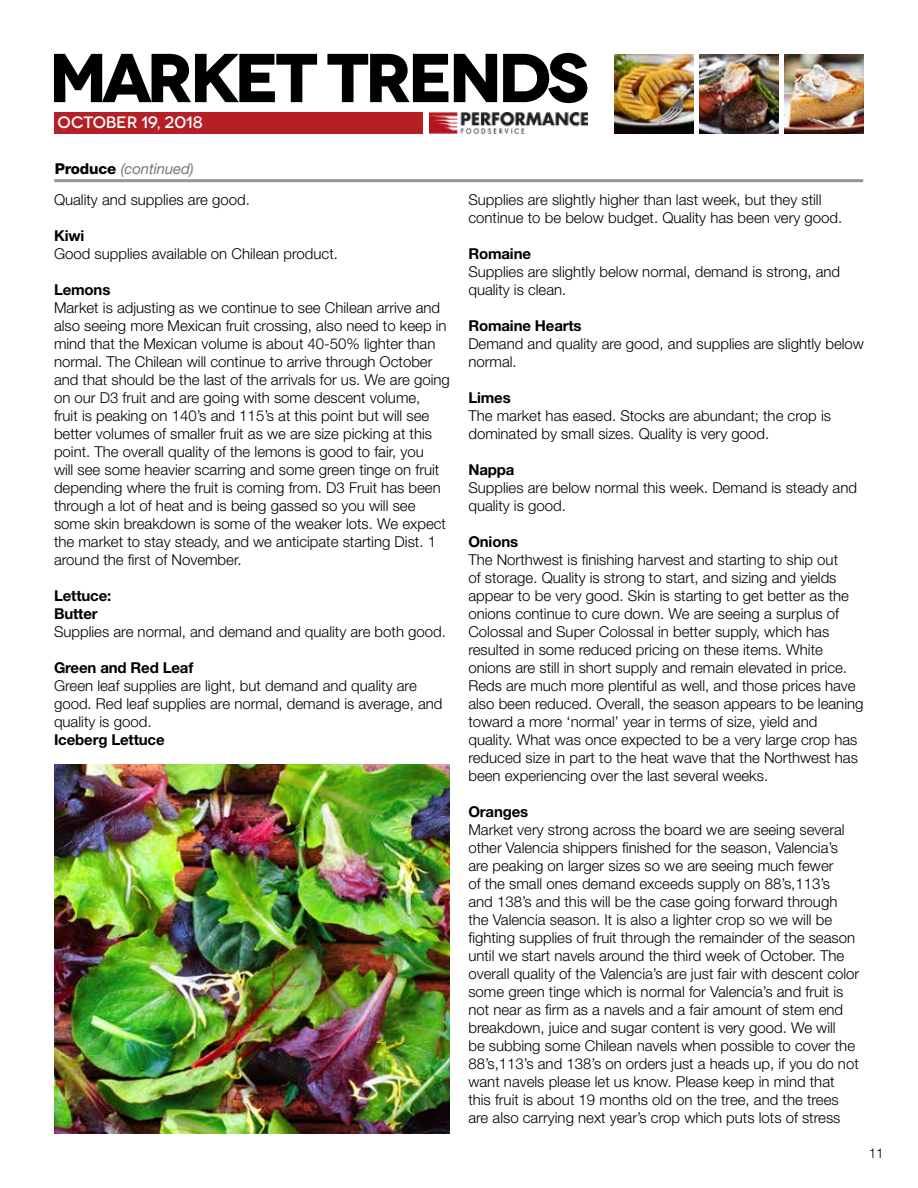
<style>
.page{position:relative;width:918px;height:1188px;background:#fff}
.page>*{position:absolute;margin:0;border:0;box-sizing:border-box;transform-origin:0 0}
.t1{font:700 69px "Novecentowide";letter-spacing:-.07em;color:#000}
.t2{font:500 16.5px "Novecentowide";letter-spacing:-.01em;color:#fff}
.t3{font:300 15px/18px "Helvetica Neue";color:#000}
.t4{font:700 15px/18px "Helvetica Neue";letter-spacing:-.01em;color:#000}
.t5{font:300 13.5px "Helvetica Neue";color:#000}
.s1{font-weight:800}
.s2{font-weight:400;font-style:italic;color:#77787b}
</style>
<div class="page">
<div style="left:55px;top:112px;width:368px;height:21px;background:#b42025"></div>
<img style="left:430px;top:112px;width:158px;height:21px">
<img style="left:614px;top:54px;width:80px;height:79px">
<img style="left:785px;top:54px;width:79px;height:79px">
<img style="left:699px;top:54px;width:80px;height:79px">
<hr style="left:54px;top:179px;width:809px;height:3px;background:#939598">
<img style="left:54px;top:765px;width:396px;height:369px">
<h1 class="t1" style="left:49px;top:35px;width:542px">MARKET TRENDS</h1>
<p class="t2" style="left:58px;top:113px;width:147px">OCTOBER 19, 2018</p>
<p class="t3" style="left:54px;top:153px;width:197px;line-height:31px"><span class="s1">Produce</span> <span class="s2">(continued)<br></span>Quality and supplies are good.</p>
<p class="t4" style="left:54px;top:226px;width:32px">Kiwi</p>
<p class="t3" style="left:54px;top:244px;width:285px">Good supplies available on Chilean product.</p>
<p class="t4" style="left:54px;top:280px;width:58px">Lemons</p>
<p class="t3" style="left:54px;top:298px;width:397px">Market is adjusting as we continue to see Chilean arrive and also seeing more Mexican fruit crossing, also need to keep in mind that the Mexican volume is about 40-50% lighter than normal. The Chilean will continue to arrive through October and that should be the last of the arrivals for us. We are going on our D3 fruit and are going with some descent volume,<br>fruit is peaking on 140’s and 115’s at this point but will see better volumes of smaller fruit as we are size picking at this point. The overall quality of the lemons is good to fair, you<br>will see some heavier scarring and some green tinge on fruit depending where the fruit is coming from. D3 Fruit has been through a lot of heat and is being gassed so you will see some skin breakdown is some of the weaker lots. We expect the market to stay steady, and we anticipate starting Dist. 1 around the first of November.</p>
<p class="t4" style="left:54px;top:586px;width:59px">Lettuce:<br>Butter</p>
<p class="t3" style="left:54px;top:622px;width:394px">Supplies are normal, and demand and quality are both good.</p>
<p class="t4" style="left:54px;top:658px;width:141px">Green and Red Leaf</p>
<p class="t3" style="left:54px;top:676px;width:390px">Green leaf supplies are light, but demand and quality are good. Red leaf supplies are normal, demand is average, and quality is good.</p>
<p class="t4" style="left:54px;top:730px;width:112px">Iceberg Lettuce</p>
<p class="t3" style="left:468px;top:190px;width:376px">Supplies are slightly higher than last week, but they still continue to be below budget. Quality has been very good.</p>
<p class="t4" style="left:468px;top:244px;width:64px">Romaine</p>
<p class="t3" style="left:468px;top:262px;width:373px">Supplies are slightly below normal, demand is strong, and quality is clean.</p>
<p class="t4" style="left:468px;top:316px;width:115px">Romaine Hearts</p>
<p class="t3" style="left:468px;top:334px;width:397px">Demand and quality are good, and supplies are slightly below normal.</p>
<p class="t4" style="left:468px;top:388px;width:44px">Limes</p>
<p class="t3" style="left:468px;top:406px;width:364px">The market has eased. Stocks are abundant; the crop is dominated by small sizes. Quality is very good.</p>
<p class="t4" style="left:468px;top:460px;width:48px">Nappa</p>
<p class="t3" style="left:468px;top:478px;width:390px">Supplies are below normal this week. Demand is steady and quality is good.</p>
<p class="t4" style="left:468px;top:532px;width:51px">Onions</p>
<p class="t3" style="left:468px;top:550px;width:397px">The Northwest is finishing harvest and starting to ship out<br>of storage. Quality is strong to start, and sizing and yields appear to be very good. Skin is starting to get better as the onions continue to cure down. We are seeing a surplus of Colossal and Super Colossal in better supply, which has resulted in some reduced pricing on these items. White onions are still in short supply and remain elevated in price.<br>Reds are much more plentiful as well, and those prices have also been reduced. Overall, the season appears to be leaning toward a more ‘normal’ year in terms of size, yield and quality. What was once expected to be a very large crop has reduced size in part to the heat wave that the Northwest has been experiencing over the last several weeks.</p>
<p class="t4" style="left:468px;top:802px;width:61px">Oranges</p>
<p class="t3" style="left:468px;top:820px;width:392px">Market very strong across the board we are seeing several other Valencia shippers finished for the season, Valencia’s are peaking on larger sizes so we are seeing much fewer<br>of the small ones demand exceeds supply on 88’s,113’s<br>and 138’s and this will be the case going forward through the Valencia season. It is also a lighter crop so we will be fighting supplies of fruit through the remainder of the season until we start navels around the third week of October. The overall quality of the Valencia’s are just fair with descent color some green tinge which is normal for Valencia’s and fruit is not near as firm as a navels and a fair amount of stem end breakdown, juice and sugar content is very good. We will<br>be subbing some Chilean navels when possible to cover the 88’s,113’s and 138’s on orders just a heads up, if you do not want navels please let us know. Please keep in mind that this fruit is about 19 months old on the tree, and the trees are also carrying next year’s crop which puts lots of stress</p>
<p class="t5" style="left:869px;top:1145px;width:17px">11</p>
</div>
